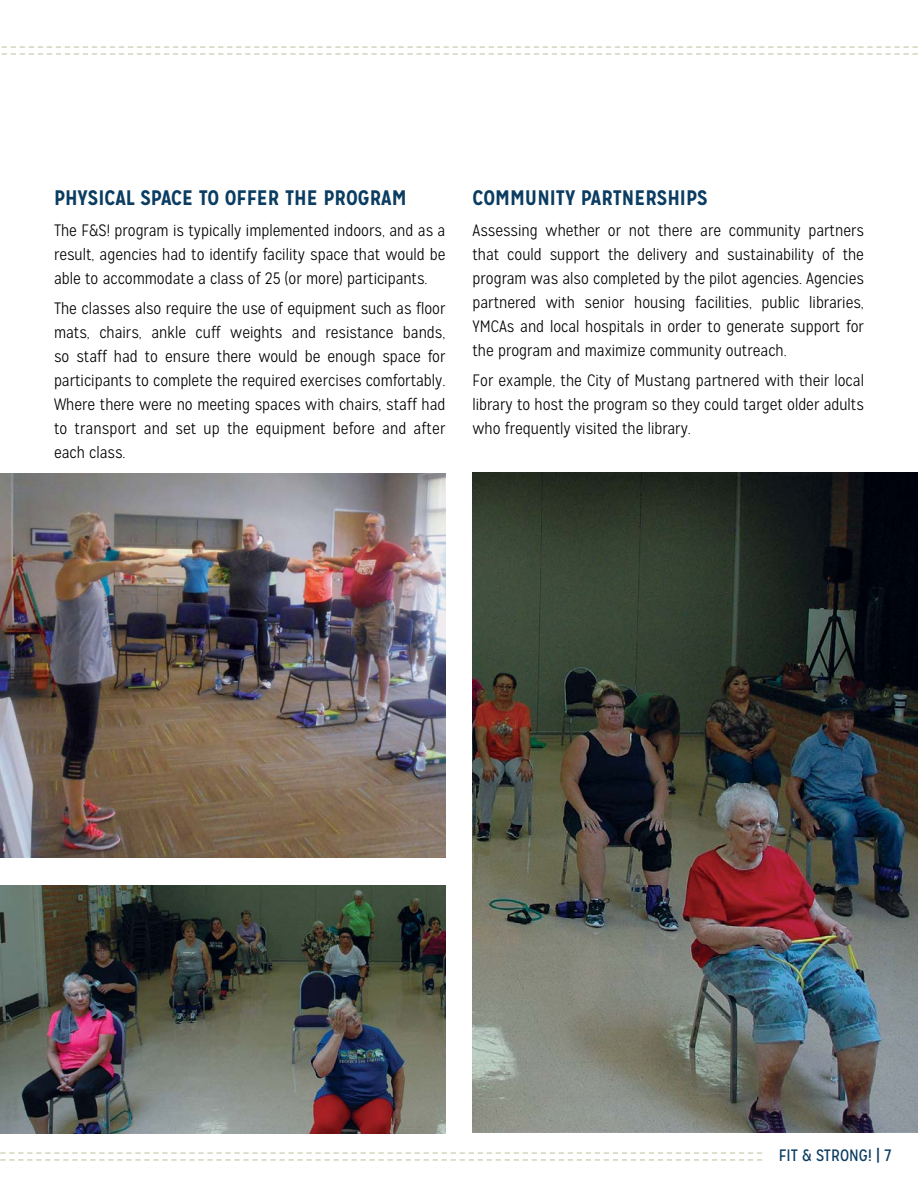
<style>
.page{position:relative;width:918px;height:1188px;background:#fff}
.page>*{position:absolute;margin:0;border:0;box-sizing:border-box;transform-origin:0 0}
.t1{font:700 21px "Mission Gothic";color:#0b3c61}
.t2{font:300 16.5px/24px "Mission Gothic";color:#000;text-align:justify}
.t3{font:16.5px "Mission Gothic";color:#0b3c61}
</style>
<div class="page">
<svg style="left:1px;top:1152px;width:761px;height:9px"></svg>
<svg style="left:2px;top:46px;width:916px;height:9px"></svg>
<img style="left:472px;top:472px;width:446px;height:660px">
<img style="left:0;top:886px;width:446px;height:248px">
<img style="left:0;top:473px;width:446px;height:384px">
<p class="t1" style="left:54px;top:184px;width:354px">PHYSICAL SPACE TO OFFER THE PROGRAM</p>
<p class="t2" style="left:54px;top:218px;width:393px">The F&amp;S! program is typically implemented indoors, and as a result, agencies had to identify facility space that would be able to accommodate a class of 25 (or more) participants.</p>
<p class="t2" style="left:54px;top:297px;width:393px">The classes also require the use of equipment such as floor mats, chairs, ankle cuff weights and resistance bands, so staff had to ensure there would be enough space for participants to complete the required exercises comfortably.<br>Where there were no meeting spaces with chairs, staff had to transport and set up the equipment before and after each class.</p>
<p class="t1" style="left:472px;top:184px;width:237px">COMMUNITY PARTNERSHIPS</p>
<p class="t2" style="left:472px;top:218px;width:393px">Assessing whether or not there are community partners that could support the delivery and sustainability of the program was also completed by the pilot agencies. Agencies partnered with senior housing facilities, public libraries, YMCAs and local hospitals in order to generate support for the program and maximize community outreach.</p>
<p class="t2" style="left:472px;top:369px;width:393px">For example, the City of Mustang partnered with their local library to host the program so they could target older adults who frequently visited the library.</p>
<p class="t3" style="left:779px;top:1145px;width:114px">FIT &amp; STRONG! | 7</p>
</div>
